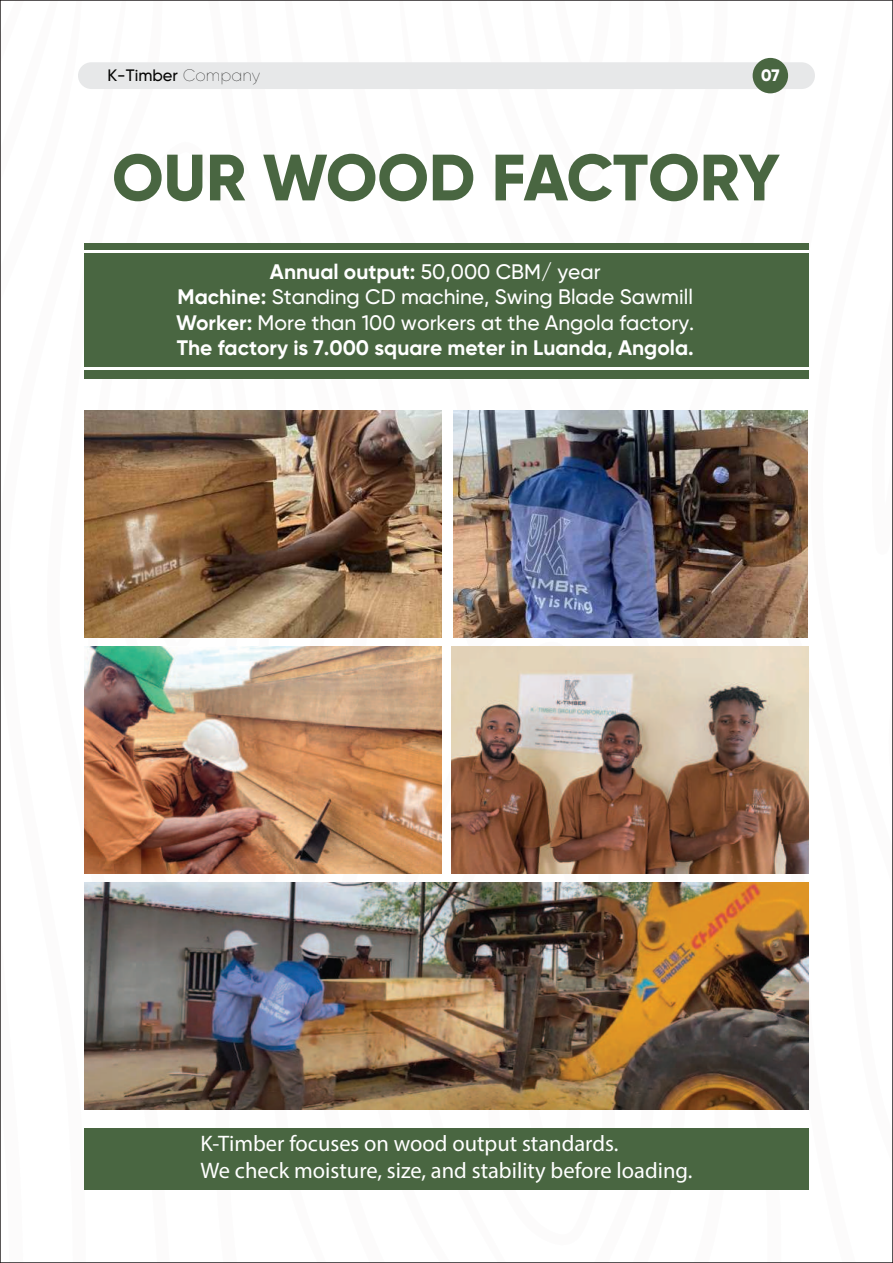
<style>
.page{position:relative;width:893px;height:1263px;background:#fff}
.page>*{position:absolute;margin:0;border:0;box-sizing:border-box;transform-origin:0 0}
.t1{font:65.4px "SVN Gilroy X Bold";color:#496641}
.t2{font:22.5px/27px "Myriad Pro";color:#fff}
.t3{font:500 21px/25.2px "SVN Gilroy";color:#fff;text-align:center}
.t4{font:500 16.5px "SVN Gilroy";color:#050504}
.t5{font:16.5px "SVN Gilroy X Bold";color:#fff}
.s1{font-weight:100}
.s2{font-weight:700}
</style>
<div class="page">
<svg style="left:0;top:0;width:126px;height:1263px"></svg>
<svg style="left:892px;top:65px;width:1px;height:824px"></svg>
<svg style="left:892px;top:284px;width:1px;height:271px"></svg>
<svg style="left:892px;top:689px;width:1px;height:102px"></svg>
<svg style="left:0;top:0;width:82px;height:303px"></svg>
<svg style="left:0;top:904px;width:24px;height:359px"></svg>
<svg style="left:442px;top:0;width:223px;height:411px"></svg>
<svg style="left:665px;top:0;width:191px;height:1263px"></svg>
<svg style="left:522px;top:0;width:122px;height:189px"></svg>
<svg style="left:138px;top:378px;width:87px;height:33px"></svg>
<div style="left:78px;top:62px;width:737px;height:27px;background:#e7e8e9;border-radius:13px"></div>
<div style="left:753px;top:58px;width:35px;height:35px;background:#496641;border-radius:50%"></div>
<img style="left:84px;top:411px;width:357px;height:227px">
<img style="left:453px;top:411px;width:354px;height:227px">
<img style="left:84px;top:646px;width:357px;height:227px">
<img style="left:84px;top:882px;width:724px;height:227px">
<img style="left:452px;top:646px;width:356px;height:227px">
<div style="left:84px;top:243px;width:724px;height:135px;background:#496641"></div>
<hr style="left:84px;top:251px;width:724px;height:2px;background:#fff">
<hr style="left:84px;top:367px;width:724px;height:2px;background:#fff">
<div style="left:84px;top:1128px;width:724px;height:61px;background:#496641"></div>
<p class="t4" style="left:107px;top:66px;width:154px">K-Timber <span class="s1">Company</span></p>
<p class="t5" style="left:761px;top:66px;width:20px">07</p>
<h1 class="t1" style="left:112px;top:142px;width:669px">OUR WOOD FACTORY</h1>
<p class="t3" style="left:176px;top:259px;width:519px"><span class="s2">Annual output:</span> 50,000 CBM/ year<br><span class="s2">Machine:</span> Standing CD machine, Swing Blade Sawmill <span class="s2">Worker:</span> More than 100 workers at the Angola factory.<br><span class="s2">The factory is 7.000 square meter in Luanda, Angola.</span></p>
<p class="t2" style="left:201px;top:1132px;width:493px">K-Timber focuses on wood output standards.<br>We check moisture, size, and stability before loading.</p>
</div>
